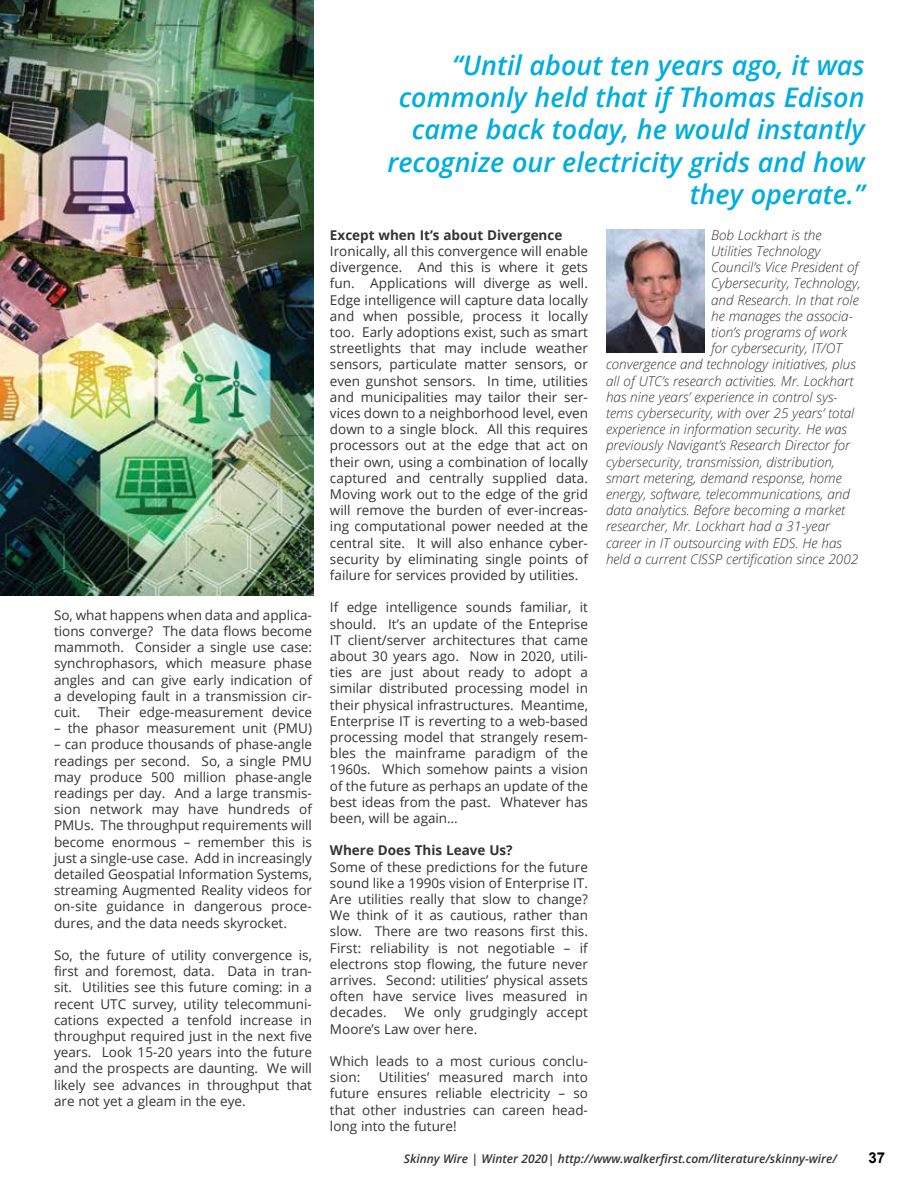
<style>
.page{position:relative;width:918px;height:1188px;background:#fff}
.page>*{position:absolute;margin:0;border:0;box-sizing:border-box;transform-origin:0 0}
.t1{font:italic 600 27px/32.4px "Open Sans";color:#00addf;text-align:right}
.t2{font:700 15px "Arial";color:#000}
.t3{font:13.5px/16.2px "Open Sans";color:#333;text-align:justify}
.t4{font:italic 300 13.5px "Open Sans";color:#333}
.t5{font:700 13.5px "Open Sans";color:#333}
.t6{font:italic 600 12px "Open Sans";color:#333}
</style>
<div class="page">
<img style="left:0;top:0;width:313px;height:596px">
<img style="left:607px;top:230px;width:97px;height:122px">
<p class="t3" style="left:54px;top:606px;width:260px">So, what happens when data and applica&shy;tions converge? The data flows become mammoth. Consider a single use case: synchrophasors, which measure phase angles and can give early indication of a developing fault in a transmission cir&shy;cuit.</p>
<p class="t3" style="left:98px;top:704px;width:215px">Their edge-measurement device</p>
<p class="t3" style="left:54px;top:720px;width:260px">– the phasor measurement unit (PMU)</p>
<p class="t3" style="left:54px;top:736px;width:260px">– can produce thousands of phase-angle readings per second. So, a single PMU may produce 500 million phase-angle readings per day. And a large transmis&shy;sion network may have hundreds of PMUs. The throughput requirements will become enormous – remember this is just a single-use case. Add in increasingly detailed Geospatial Information Systems, streaming Augmented Reality videos for on-site guidance in dangerous proce&shy;dures, and the data needs skyrocket.</p>
<p class="t3" style="left:54px;top:947px;width:260px">So, the future of utility convergence is, first and foremost, data. Data in tran&shy;sit. Utilities see this future coming: in a recent UTC survey, utility telecommuni&shy;cations expected a tenfold increase in throughput required just in the next five years. Look 15-20 years into the future and the prospects are daunting. We will likely see advances in throughput that are not yet a gleam in the eye.</p>
<h1 class="t1" style="left:387px;top:48px;width:479px">“Until about ten years ago, it was commonly held that if Thomas Edison came back today, he would instantly recognize our electricity grids and how they operate.”</h1>
<p class="t5" style="left:330px;top:225px;width:234px">Except when It’s about Divergence</p>
<p class="t3" style="left:330px;top:243px;width:260px">Ironically, all this convergence will enable divergence. And this is where it gets fun. Applications will diverge as well.<br>Edge intelligence will capture data locally and when possible, process it locally too. Early adoptions exist, such as smart streetlights that may include weather sensors, particulate matter sensors, or even gunshot sensors. In time, utilities and municipalities may tailor their ser&shy;vices down to a neighborhood level, even down to a single block. All this requires processors out at the edge that act on their own, using a combination of locally captured and centrally supplied data.<br>Moving work out to the edge of the grid will remove the burden of ever-increas&shy;ing computational power needed at the central site. It will also enhance cyber&shy;security by eliminating single points of failure for services provided by utilities.</p>
<p class="t3" style="left:330px;top:599px;width:260px">If edge intelligence sounds familiar, it should. It’s an update of the Enteprise IT client/server architectures that came about 30 years ago. Now in 2020, utili&shy;ties are just about ready to adopt a similar distributed processing model in their physical infrastructures. Meantime, Enterprise IT is reverting to a web-based processing model that strangely resem&shy;bles the mainframe paradigm of the 1960s. Which somehow paints a vision of the future as perhaps an update of the best ideas from the past. Whatever has been, will be again…</p>
<p class="t5" style="left:330px;top:841px;width:184px">Where Does This Leave Us?</p>
<p class="t3" style="left:330px;top:858px;width:260px">Some of these predictions for the future sound like a 1990s vision of Enterprise IT.<br>Are utilities really that slow to change?<br>We think of it as cautious, rather than slow. There are two reasons first this.<br>First: reliability is not negotiable – if electrons stop flowing, the future never arrives. Second: utilities’ physical assets often have service lives measured in decades.</p>
<p class="t3" style="left:330px;top:1004px;width:259px;text-indent:75px">We only grudgingly accept<br>Moore’s Law over here.</p>
<p class="t3" style="left:330px;top:1053px;width:260px">Which leads to a most curious conclu&shy;sion:</p>
<p class="t3" style="left:330px;top:1069px;width:260px;text-indent:49px">Utilities’ measured march into future ensures reliable electricity – so that other industries can careen head&shy;long into the future!</p>
<p class="t4" style="left:711px;top:226px;width:112px">Bob Lockhart is the</p>
<p class="t4" style="left:711px;top:242px;width:111px">Utilities Technology</p>
<p class="t4" style="left:711px;top:258px;width:149px">Council’s Vice President of</p>
<p class="t4" style="left:711px;top:274px;width:151px">Cybersecurity, Technology,</p>
<p class="t4" style="left:711px;top:290px;width:149px">and Research. In that role</p>
<p class="t4" style="left:711px;top:307px;width:143px">he manages the associa-</p>
<p class="t4" style="left:711px;top:323px;width:138px">tion’s programs of work</p>
<p class="t4" style="left:711px;top:339px;width:132px">for cybersecurity, IT/OT</p>
<p class="t4" style="left:606px;top:355px;width:251px">convergence and technology initiatives, plus</p>
<p class="t4" style="left:606px;top:371px;width:249px">all of UTC’s research activities. Mr. Lockhart</p>
<p class="t4" style="left:606px;top:388px;width:233px">has nine years’ experience in control sys-</p>
<p class="t4" style="left:606px;top:404px;width:250px">tems cybersecurity, with over 25 years’ total</p>
<p class="t4" style="left:606px;top:420px;width:243px">experience in information security. He was</p>
<p class="t4" style="left:606px;top:436px;width:246px">previously Navigant’s Research Director for</p>
<p class="t4" style="left:606px;top:452px;width:230px">cybersecurity, transmission, distribution,</p>
<p class="t4" style="left:606px;top:469px;width:237px">smart metering, demand response, home</p>
<p class="t4" style="left:606px;top:485px;width:245px">energy, software, telecommunications, and</p>
<p class="t4" style="left:606px;top:501px;width:241px">data analytics. Before becoming a market</p>
<p class="t4" style="left:606px;top:517px;width:226px">researcher, Mr. Lockhart had a 31-year</p>
<p class="t4" style="left:606px;top:533px;width:238px">career in IT outsourcing with EDS. He has</p>
<p class="t4" style="left:606px;top:550px;width:254px">held a current CISSP certification since 2002</p>
<p class="t6" style="left:404px;top:1151px;width:435px">Skinny Wire | Winter 2020| http://www.walkerfirst.com/literature/skinny-wire/</p>
<p class="t2" style="left:868px;top:1148px;width:18px">37</p>
</div>
